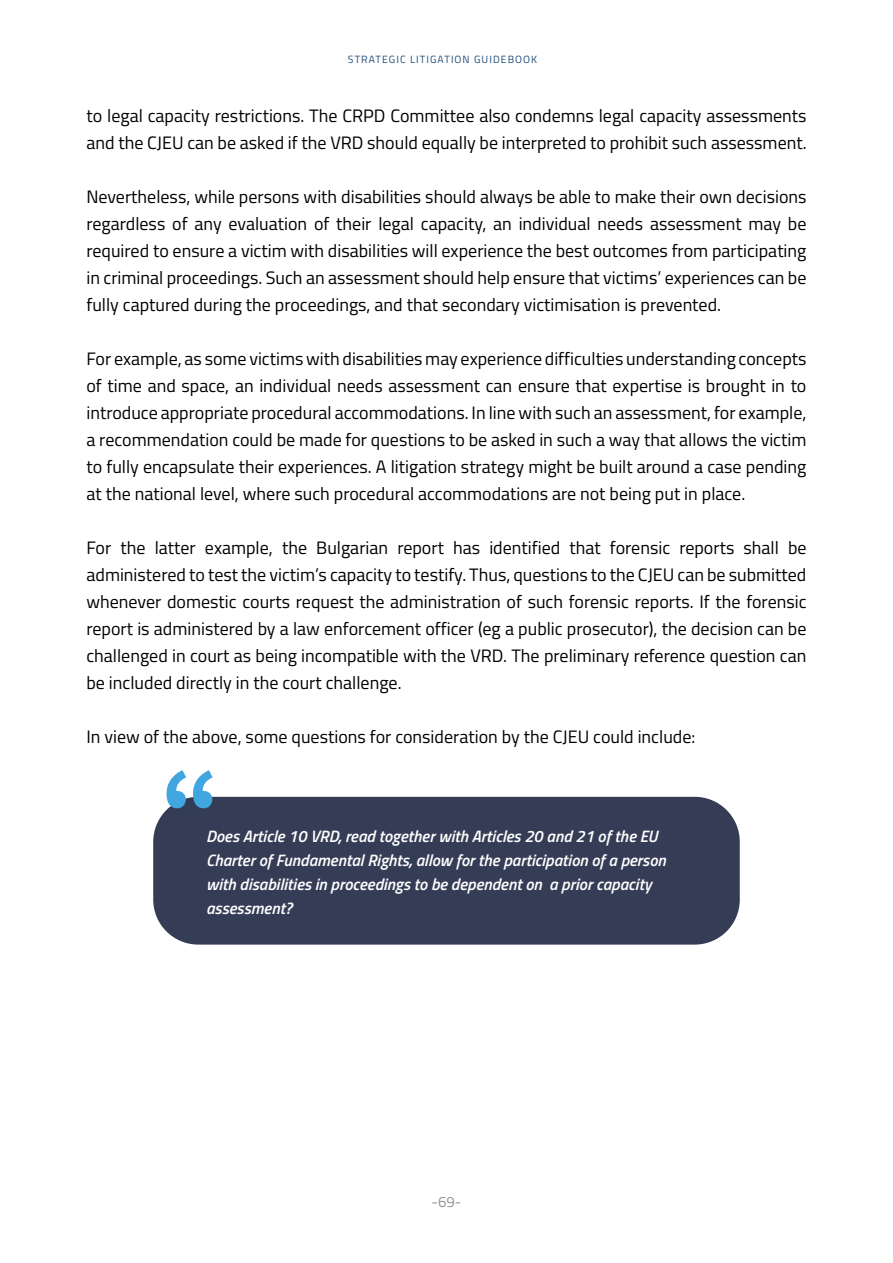
<style>
.page{position:relative;width:893px;height:1263px;background:#fff}
.page>*{position:absolute;margin:0;border:0;box-sizing:border-box;transform-origin:0 0}
.Body_Txt{font:700 108px "Source Sans Pro";color:#40a6e0}
.Body_Txt-2{font:18px/27px "Titillium Web";color:#000;text-align:justify}
.Body_Txt-3{font:italic 600 16.5px/24px "Titillium Web";color:#fff}
.t1{font:15px "Titillium Web";color:#939598}
.t2{font:10.5px "Titillium Web";letter-spacing:.1em;color:#1f4e79}
</style>
<div class="page">
<div style="left:153px;top:797px;width:587px;height:147px;background:#343d55;border-radius:45px"></div>
<p class="t2" style="left:348px;top:51px;width:191px">STRATEGIC LITIGATION GUIDEBOOK</p>
<p class="Body_Txt-2" style="left:86px;top:102px;width:722px">to legal capacity restrictions. The CRPD Committee also condemns legal capacity assessments and the CJEU can be asked if the VRD should equally be interpreted to prohibit such assessment.</p>
<p class="Body_Txt-2" style="left:86px;top:183px;width:722px">Nevertheless, while persons with disabilities should always be able to make their own decisions regardless of any evaluation of their legal capacity, an individual needs assessment may be required to ensure a victim with disabilities will experience the best outcomes from participating in criminal proceedings. Such an assessment should help ensure that victims’ experiences can be fully captured during the proceedings, and that secondary victimisation is prevented.</p>
<p class="Body_Txt-2" style="left:86px;top:345px;width:722px">For example, as some victims with disabilities may experience difficulties understanding concepts of time and space, an individual needs assessment can ensure that expertise is brought in to introduce appropriate procedural accommodations. In line with such an assessment, for example, a recommendation could be made for questions to be asked in such a way that allows the victim to fully encapsulate their experiences. A litigation strategy might be built around a case pending at the national level, where such procedural accommodations are not being put in place.</p>
<p class="Body_Txt-2" style="left:86px;top:534px;width:722px">For the latter example, the Bulgarian report has identified that forensic reports shall be administered to test the victim’s capacity to testify. Thus, questions to the CJEU can be submitted whenever domestic courts request the administration of such forensic reports. If the forensic report is administered by a law enforcement officer (eg a public prosecutor), the decision can be challenged in court as being incompatible with the VRD. The preliminary reference question can be included directly in the court challenge.</p>
<p class="Body_Txt-2" style="left:86px;top:723px;width:610px">In view of the above, some questions for consideration by the CJEU could include:</p>
<p class="Body_Txt" style="left:161px;top:734px;width:61px">“</p>
<p class="Body_Txt-3" style="left:206px;top:823px;width:461px">Does Article 10 VRD, read together with Articles 20 and 21 of the EU Charter of Fundamental Rights, allow for the participation of a person with disabilities in proceedings to be dependent on a prior capacity assessment?</p>
<p class="t1" style="left:432px;top:1190px;width:31px">-69-</p>
</div>
